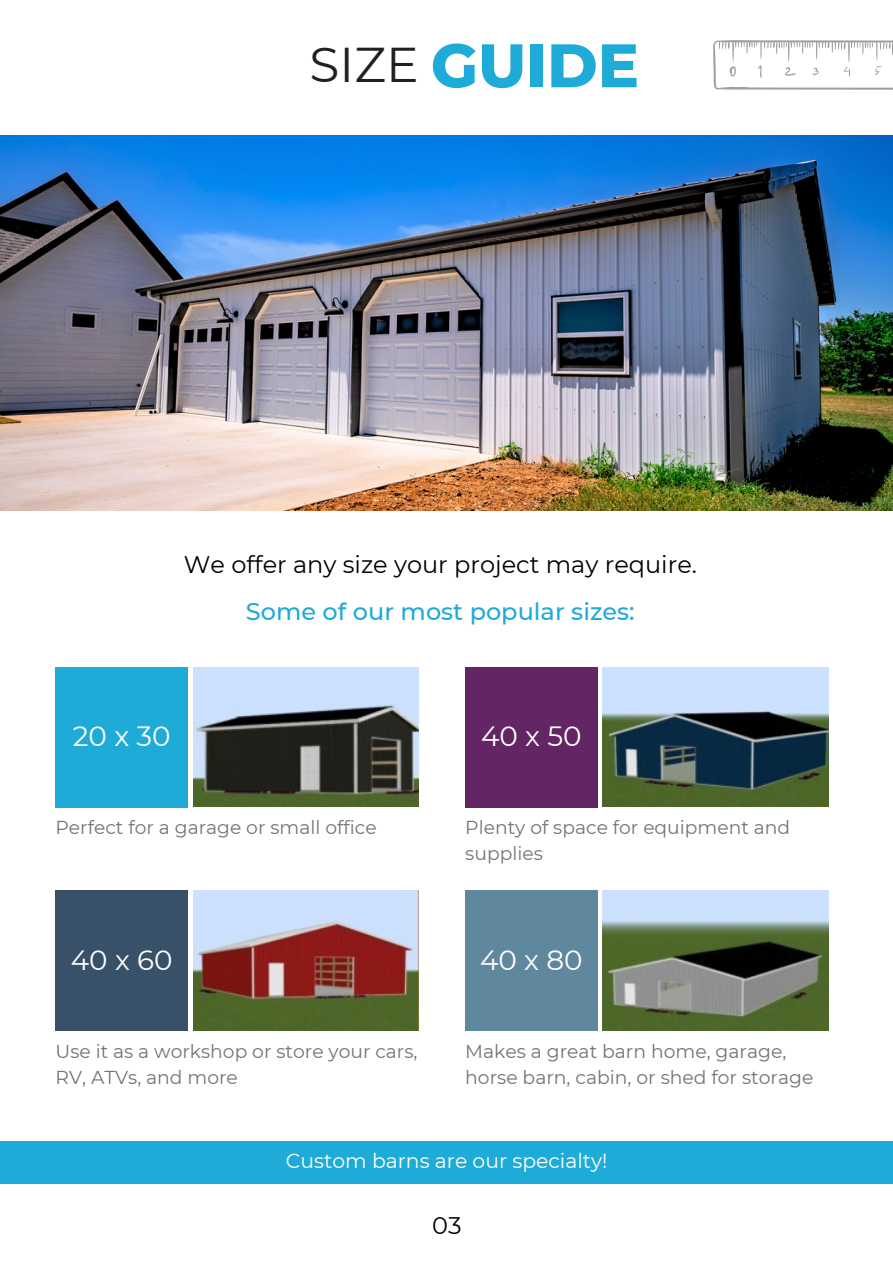
<style>
.page{position:relative;width:893px;height:1264px;background:#fff}
.page>*{position:absolute;margin:0;border:0;box-sizing:border-box;transform-origin:0 0}
.t1{font:800 61.35px "Montserrat";color:#1fabd7}
.t2{font:48.75px "Montserrat";color:#221f20}
.t3{font:27.75px "Montserrat";color:#fff}
.t4{font:24px/47.2px "Montserrat";color:#000;text-align:center}
.t5{font:20.25px "Montserrat";color:#fff}
.t6{font:18.75px/26px "Montserrat";color:#717478}
.s1{font-weight:500;color:#1fabd7}
</style>
<div class="page">
<img style="left:0;top:135px;width:892px;height:375px">
<img style="left:193px;top:667px;width:225px;height:139px">
<img style="left:603px;top:890px;width:225px;height:140px">
<img style="left:193px;top:890px;width:225px;height:140px">
<img style="left:603px;top:667px;width:225px;height:139px">
<div style="left:56px;top:667px;width:132px;height:140px;background:#1fabd7"></div>
<div style="left:465px;top:667px;width:132px;height:140px;background:#632563"></div>
<div style="left:56px;top:890px;width:132px;height:140px;background:#385068"></div>
<div style="left:465px;top:890px;width:132px;height:140px;background:#5f889e"></div>
<div style="left:0;top:1140px;width:892px;height:43px;background:#1fabd7"></div>
<svg style="left:690px;top:40px;width:202px;height:210px"></svg>
<svg style="left:718px;top:40px;width:174px;height:40px"></svg>
<p class="t2" style="left:309px;top:35px;width:111px">SIZE</p>
<p class="t1" style="left:431px;top:28px;width:210px">GUIDE</p>
<p class="t4" style="left:184px;top:540px;width:514px">We offer any size your project may require.<br><span class="s1">Some of our most popular sizes:</span></p>
<h3 class="t3" style="left:73px;top:719px;width:99px">20 x 30</h3>
<h3 class="t3" style="left:481px;top:719px;width:102px">40 x 50</h3>
<h1 class="t6" style="left:56px;top:814px;width:322px">Perfect for a garage or small office</h1>
<h2 class="t6" style="left:465px;top:814px;width:326px">Plenty of space for equipment and supplies</h2>
<h3 class="t3" style="left:71px;top:942px;width:103px">40 x 60</h3>
<h3 class="t3" style="left:480px;top:942px;width:104px">40 x 80</h3>
<h4 class="t6" style="left:56px;top:1038px;width:363px">Use it as a workshop or store your cars,<br>RV, ATVs, and more</h4>
<p class="t6" style="left:465px;top:1038px;width:349px">Makes a great barn home, garage, horse barn, cabin, or shed for storage</p>
<p class="t5" style="left:286px;top:1148px;width:323px">Custom barns are our specialty!</p>
<p class="t4" style="left:432px;top:1201px;width:31px">03</p>
</div>
